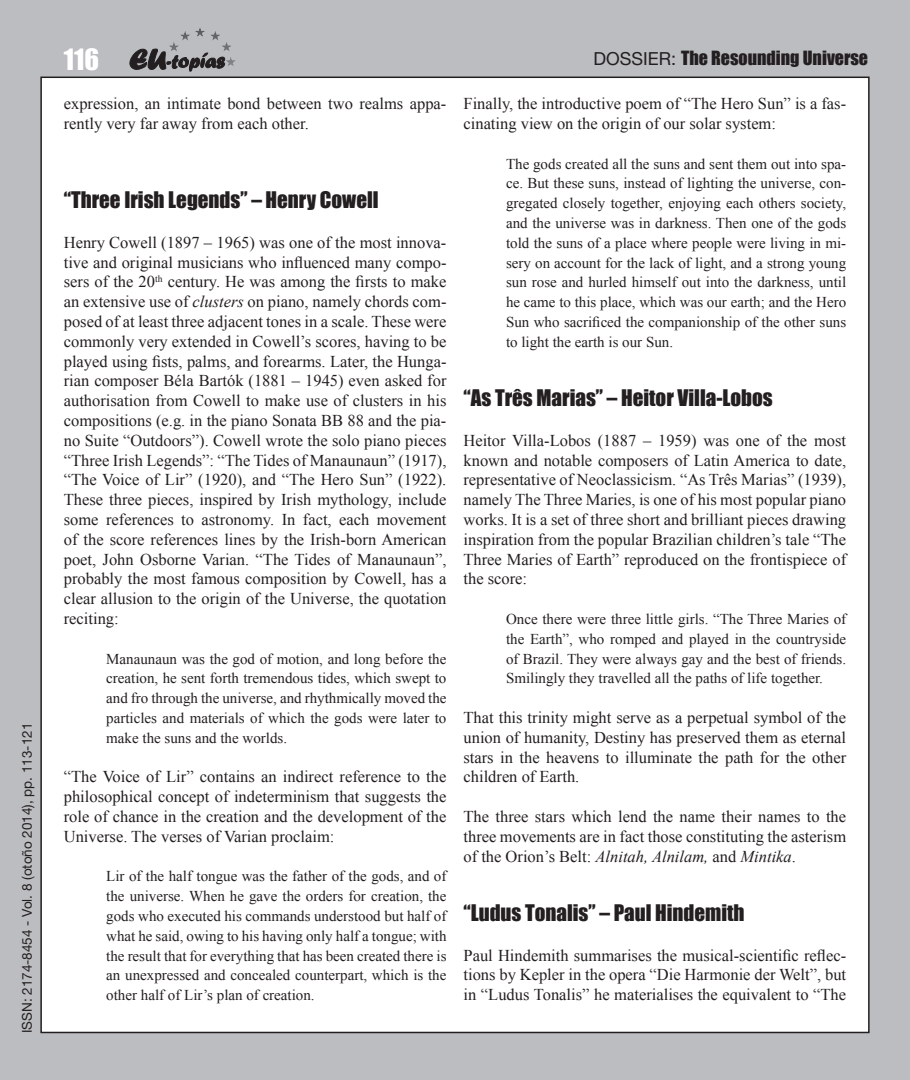
<style>
.page{position:relative;width:910px;height:1080px;background:#fff}
.page>*{position:absolute;margin:0;border:0;box-sizing:border-box;transform-origin:0 0}
.t1{font:27px "Impact";color:#fff}
.t2{font:21px "Impact";color:#231f20}
.t3{font:18px "Impact";color:#231f20}
.t4{font:16.5px/19.8px "Times New Roman";color:#231f20;text-align:justify}
.t5{font:15px/19.8px "Times New Roman";color:#231f20;text-align:justify}
.t6{font:13.5px "Helvetica Neue";color:#231f20}
.s1{font-family:"Helvetica Neue"}
.s2{font-style:italic}
</style>
<div class="page">
<div style="left:0;top:0;width:901px;height:1080px;background:#bcbdc0"></div>
<div style="left:41px;top:77px;width:828px;height:955px;background:#fff"></div>
<svg style="left:130px;top:49px;width:94px;height:22px"></svg>
<hr style="left:169px;top:27px;width:67px;height:1px;background:#57585a">
<hr style="left:169px;top:28px;width:67px;height:1px;background:#58595b">
<hr style="left:169px;top:29px;width:67px;height:1px;background:#5a5a5d">
<hr style="left:169px;top:30px;width:67px;height:1px;background:#5b5b5e">
<hr style="left:169px;top:31px;width:67px;height:1px;background:#5d5d60">
<hr style="left:169px;top:32px;width:67px;height:1px;background:#5e5e61">
<hr style="left:169px;top:33px;width:67px;height:1px;background:#5f5f62">
<hr style="left:169px;top:34px;width:67px;height:1px;background:#616164">
<hr style="left:169px;top:35px;width:67px;height:1px;background:#626265">
<hr style="left:169px;top:36px;width:67px;height:1px;background:#636366">
<hr style="left:169px;top:37px;width:67px;height:1px;background:#646467">
<hr style="left:169px;top:38px;width:67px;height:1px;background:#666669">
<hr style="left:169px;top:39px;width:67px;height:1px;background:#66676a">
<hr style="left:169px;top:40px;width:67px;height:1px;background:#68686b">
<hr style="left:169px;top:41px;width:67px;height:1px;background:#69696c">
<hr style="left:169px;top:42px;width:67px;height:1px;background:#6a6b6e">
<hr style="left:169px;top:43px;width:67px;height:1px;background:#6b6b6e">
<hr style="left:169px;top:44px;width:67px;height:1px;background:#6c6c6f">
<hr style="left:169px;top:45px;width:67px;height:1px;background:#6d6e71">
<hr style="left:169px;top:46px;width:67px;height:1px;background:#6e6f72">
<hr style="left:169px;top:47px;width:67px;height:1px;background:#6f7073">
<hr style="left:169px;top:48px;width:67px;height:1px;background:#707174">
<hr style="left:169px;top:49px;width:67px;height:1px;background:#727376">
<hr style="left:169px;top:50px;width:67px;height:1px;background:#727477">
<hr style="left:169px;top:51px;width:67px;height:1px;background:#747578">
<hr style="left:169px;top:52px;width:67px;height:1px;background:#757679">
<hr style="left:169px;top:53px;width:67px;height:1px;background:#76787b">
<hr style="left:169px;top:54px;width:67px;height:1px;background:#77787b">
<hr style="left:169px;top:55px;width:67px;height:1px;background:#78797c">
<hr style="left:169px;top:56px;width:67px;height:1px;background:#797b7e">
<hr style="left:169px;top:57px;width:67px;height:1px;background:#7a7c7f">
<hr style="left:169px;top:58px;width:67px;height:1px;background:#7b7d80">
<hr style="left:169px;top:59px;width:67px;height:1px;background:#7c7e81">
<hr style="left:169px;top:60px;width:67px;height:1px;background:#7e8083">
<hr style="left:169px;top:61px;width:67px;height:1px;background:#7e8083">
<hr style="left:169px;top:62px;width:67px;height:1px;background:#818386">
<hr style="left:169px;top:63px;width:67px;height:1px;background:#818386">
<hr style="left:169px;top:64px;width:67px;height:1px;background:#818386">
<hr style="left:169px;top:65px;width:67px;height:1px;background:#838588">
<hr style="left:169px;top:66px;width:67px;height:1px;background:#848689">
<div style="left:901px;top:0;width:9px;height:1080px;background:#bcbdc0"></div>
<p class="t6" style="left:19px;top:1033px;width:312px;rotate:-90deg">ISSN: 2174-8454 - Vol. 8 (otoño 2014), pp. 113-121</p>
<h1 class="t1" style="left:64px;top:38px;width:37px">116</h1>
<p class="t3" style="left:593px;top:44px;width:276px"><span class="s1">DOSSIER:</span> The Resounding Universe</p>
<p class="t4" style="left:64px;top:94px;width:384px">expression, an intimate bond between two realms appa&shy;rently very far away from each other.</p>
<p class="t2" style="left:64px;top:184px;width:316px">“Three Irish Legends” – Henry Cowell</p>
<p class="t4" style="left:64px;top:232px;width:384px">Henry Cowell (1897 – 1965) was one of the most innova&shy;tive and original musicians who influenced many compo&shy;sers of the 20<sup>th</sup> century. He was among the firsts to make an extensive use of <span class="s2">clusters</span> on piano, namely chords com&shy;posed of at least three adjacent tones in a scale. These were commonly very extended in Cowell’s scores, having to be played using fists, palms, and forearms. Later, the Hunga&shy;rian composer Béla Bartók (1881 – 1945) even asked for authorisation from Cowell to make use of clusters in his compositions (e.g. in the piano Sonata BB 88 and the pia&shy;no Suite “Outdoors”). Cowell wrote the solo piano pieces “Three Irish Legends”: “The Tides of Manaunaun” (1917), “The Voice of Lir” (1920), and “The Hero Sun” (1922).<br>These three pieces, inspired by Irish mythology, include some references to astronomy. In fact, each movement of the score references lines by the Irish-born American poet, John Osborne Varian. “The Tides of Manaunaun”, probably the most famous composition by Cowell, has a clear allusion to the origin of the Universe, the quotation reciting:</p>
<p class="t5" style="left:106px;top:648px;width:342px">Manaunaun was the god of motion, and long before the creation, he sent forth tremendous tides, which swept to and fro through the universe, and rhythmically moved the particles and materials of which the gods were later to make the suns and the worlds.</p>
<p class="t4" style="left:64px;top:767px;width:384px">“The Voice of Lir” contains an indirect reference to the philosophical concept of indeterminism that suggests the role of chance in the creation and the development of the Universe. The verses of Varian proclaim:</p>
<p class="t5" style="left:106px;top:866px;width:342px">Lir of the half tongue was the father of the gods, and of the universe. When he gave the orders for creation, the gods who executed his commands understood but half of what he said, owing to his having only half a tongue; with the result that for everything that has been created there is an unexpressed and concealed counterpart, which is the other half of Lir’s plan of creation.</p>
<p class="t4" style="left:463px;top:94px;width:384px">Finally, the introductive poem of “The Hero Sun” is a fas&shy;cinating view on the origin of our solar system:</p>
<p class="t5" style="left:506px;top:153px;width:342px">The gods created all the suns and sent them out into spa&shy;ce. But these suns, instead of lighting the universe, con&shy;gregated closely together, enjoying each others society, and the universe was in darkness. Then one of the gods told the suns of a place where people were living in mi&shy;sery on account for the lack of light, and a strong young sun rose and hurled himself out into the darkness, until he came to this place, which was our earth; and the Hero Sun who sacrificed the companionship of the other suns to light the earth is our Sun.</p>
<p class="t2" style="left:463px;top:382px;width:311px">“As Três Marias” – Heitor Villa-Lobos</p>
<p class="t4" style="left:463px;top:430px;width:384px">Heitor Villa-Lobos (1887 – 1959) was one of the most known and notable composers of Latin America to date, representative of Neoclassicism. “As Três Marias” (1939), namely The Three Maries, is one of his most popular piano works. It is a set of three short and brilliant pieces drawing inspiration from the popular Brazilian children’s tale “The Three Maries of Earth” reproduced on the frontispiece of the score:</p>
<p class="t5" style="left:506px;top:609px;width:342px">Once there were three little girls. “The Three Maries of the Earth”, who romped and played in the countryside of Brazil. They were always gay and the best of friends.<br>Smilingly they travelled all the paths of life together.</p>
<p class="t4" style="left:463px;top:707px;width:384px">That this trinity might serve as a perpetual symbol of the union of humanity, Destiny has preserved them as eternal stars in the heavens to illuminate the path for the other children of Earth.</p>
<p class="t4" style="left:463px;top:806px;width:384px">The three stars which lend the name their names to the three movements are in fact those constituting the asterism of the Orion’s Belt: <span class="s2">Alnitah, Alnilam,</span> and <span class="s2">Mintika</span>.</p>
<p class="t2" style="left:463px;top:897px;width:283px">“Ludus Tonalis” – Paul Hindemith</p>
<p class="t4" style="left:463px;top:945px;width:384px">Paul Hindemith summarises the musical-scientific reflec&shy;tions by Kepler in the opera “Die Harmonie der Welt”, but in “Ludus Tonalis” he materialises the equivalent to “The</p>
</div>
